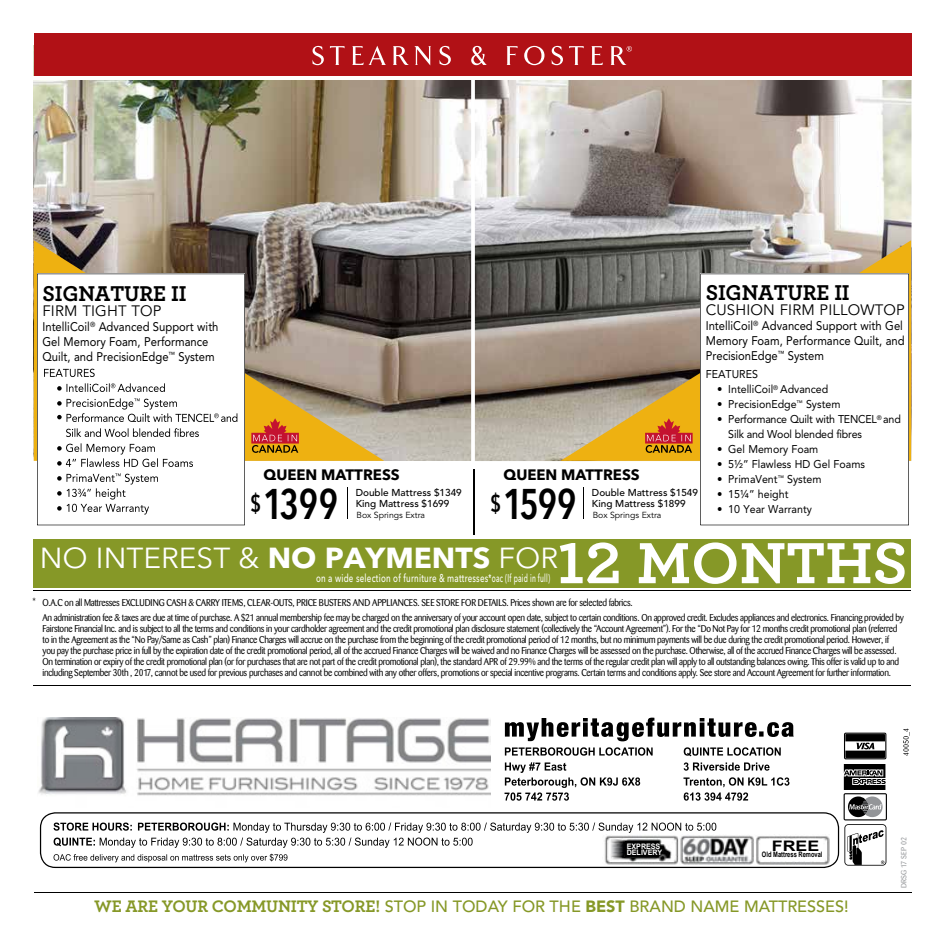
<style>
.page{position:relative;width:945px;height:945px;background:#fff}
.page>*{position:absolute;margin:0;border:0;box-sizing:border-box;transform-origin:0 0}
.t1{font:700 60.88px "Archer";color:#fff;scale:1.04 1}
.t2{font:600 condensed 42.5px "Avenir Next LT Pro";letter-spacing:-.01em;color:#000;scale:.91 1}
.t3{font:28.75px "Avenir Next LT Pro";color:#fff;scale:1.04 1}
.t4{font:700 22.5px "Archer";letter-spacing:-.01em;color:#000}
.t5{font:500 16.25px "Avenir LT Std";color:#869827}
.t6{font:15px "Avenir LT Std";letter-spacing:.01em;color:#000}
.t7{font:700 15px "Avenir Next LT Pro";color:#000}
.t8{font:700 14.5px "Arial";color:#000;scale:1.22 1}
.t9{font:12.5px/15px "Avenir LT Std";color:#000;scale:.9 1}
.t10{font:11.25px "Avenir LT Std";color:#000;scale:.95 1}
.t11{font:500 11.25px "Avenir Next LT Pro";letter-spacing:.03em;color:#fff;scale:.71 1}
.t12{font:11.25px/15px "Avenir LT Std";letter-spacing:-.02em;color:#000;scale:.95 1}
.t13{font:500 10px/11.2px "Avenir LT Std";color:#000}
.t14{font:9.75px/11px "Barmeno";letter-spacing:-.03em;color:#000;scale:.91 1}
.t15{font:8.75px "Avenir LT Std";color:#000}
.t16{font:700 7.5px "Arial";color:#000;scale:.77 1}
.t17{font:700 7.5px/6.2px "Arial";color:#fff;scale:.95 1}
.t18{font:7.5px "Barmeno";letter-spacing:.02em;color:#939598}
.s1{font-weight:700}
.s2{font-family:"Archer";font-weight:700;font-size:17.5px}
.s3{font-weight:900}
</style>
<div class="page">
<img style="left:34px;top:80px;width:437px;height:381px">
<svg style="left:471px;top:55px;width:441px;height:406px;background:#b1aaa3"></svg>
<hr style="left:347px;top:488px;width:1px;height:31px;background:#000">
<hr style="left:583px;top:488px;width:1px;height:31px;background:#000">
<hr style="left:34px;top:892px;width:877px;height:1px;background:#000">
<hr style="left:34px;top:685px;width:877px;height:1px;background:#000">
<hr style="left:34px;top:591px;width:877px;height:1px;background:#000">
<div style="left:34px;top:539px;width:877px;height:48px;background:#869827"></div>
<svg style="left:34px;top:240px;width:350px;height:221px;background:#8f7c5a"></svg>
<svg style="left:561px;top:240px;width:350px;height:221px;background:#9a8a69"></svg>
<svg style="left:251px;top:418px;width:48px;height:35px;background:#ca6923"></svg>
<svg style="left:37px;top:274px;width:208px;height:251px"></svg>
<svg style="left:66px;top:428px;width:133px;height:9px"></svg>
<svg style="left:44px;top:369px;width:51px;height:8px"></svg>
<svg style="left:57px;top:383px;width:108px;height:9px"></svg>
<svg style="left:57px;top:398px;width:180px;height:24px"></svg>
<svg style="left:57px;top:443px;width:136px;height:24px"></svg>
<svg style="left:57px;top:473px;width:101px;height:42px"></svg>
<svg style="left:700px;top:274px;width:209px;height:251px"></svg>
<svg style="left:645px;top:418px;width:48px;height:35px;background:#ca6923"></svg>
<div style="left:34px;top:33px;width:877px;height:43px;background:#b11116"></div>
<svg style="left:312px;top:46px;width:320px;height:19px;background:#c04044"></svg>
<hr style="left:33px;top:76px;width:882px;height:4px;background:#fff">
<hr style="left:473px;top:469px;width:1px;height:66px;background:#000">
<img style="left:38px;top:717px;width:452px;height:79px">
<svg style="left:844px;top:733px;width:43px;height:133px"></svg>
<svg style="left:40px;top:812px;width:799px;height:56px"></svg>
<img style="left:602px;top:834px;width:227px;height:30px">
<svg style="left:903px;top:729px;width:7px;height:27px"></svg>
<div style="left:625px;top:842px;width:34px;height:15px;background:#000"></div>
<div style="left:761px;top:839px;width:62px;height:22px;background:#fff"></div>
<svg style="left:54px;top:854px;width:233px;height:8px"></svg>
<svg style="left:54px;top:823px;width:662px;height:25px"></svg>
<svg style="left:505px;top:718px;width:289px;height:23px"></svg>
<svg style="left:683px;top:777px;width:106px;height:24px"></svg>
<svg style="left:684px;top:762px;width:86px;height:9px"></svg>
<svg style="left:684px;top:747px;width:97px;height:9px"></svg>
<svg style="left:505px;top:762px;width:135px;height:39px"></svg>
<svg style="left:505px;top:747px;width:148px;height:9px"></svg>
<h3 class="t4" style="left:43px;top:276px;width:145px">SIGNATURE II</h3>
<h3 class="t6" style="left:43px;top:302px;width:121px">FIRM TIGHT TOP</h3>
<p class="t9" style="left:43px;top:319px;width:197px">IntelliCoil<sup>®</sup> Advanced Support with<br>Gel Memory Foam, Performance<br>Quilt, and PrecisionEdge<sup>™</sup> System</p>
<h3 class="t7" style="left:264px;top:466px;width:138px">QUEEN MATTRESS</h3>
<h3 class="t7" style="left:503px;top:466px;width:138px">QUEEN MATTRESS</h3>
<p class="t13" style="left:356px;top:487px;width:108px">Double Mattress $1349<br>King Mattress $1699</p>
<p class="t13" style="left:592px;top:487px;width:108px">Double Mattress $1549<br>King Mattress $1899</p>
<h2 class="t2" style="left:250px;top:479px;width:98px"><sup>$</sup>1399</h2>
<h2 class="t2" style="left:490px;top:479px;width:97px"><sup>$</sup>1599</h2>
<p class="t15" style="left:357px;top:510px;width:70px">Box Springs Extra</p>
<p class="t15" style="left:593px;top:510px;width:70px">Box Springs Extra</p>
<h3 class="t4" style="left:706px;top:275px;width:145px">SIGNATURE II</h3>
<h3 class="t6" style="left:706px;top:301px;width:201px">CUSHION FIRM PILLOWTOP</h3>
<p class="t9" style="left:706px;top:319px;width:222px">IntelliCoil<sup>®</sup> Advanced Support with Gel<br>Memory Foam, Performance Quilt, and<br>PrecisionEdge<sup>™</sup> System</p>
<p class="t10" style="left:706px;top:368px;width:56px">FEATURES</p>
<p class="t10" style="left:717px;top:383px;width:119px">• IntelliCoil<sup>®</sup> Advanced</p>
<p class="t10" style="left:717px;top:398px;width:131px">• PrecisionEdge<sup>™</sup> System</p>
<p class="t12" style="left:728px;top:412px;width:183px;text-indent:-11px">• Performance Quilt with TENCEL<sup>®</sup> and<br>Silk and Wool blended fibres</p>
<p class="t10" style="left:717px;top:443px;width:108px">• Gel Memory Foam</p>
<p class="t10" style="left:717px;top:458px;width:157px">• 51/2” Flawless HD Gel Foams</p>
<p class="t10" style="left:717px;top:473px;width:111px">• PrimaVent<sup>™</sup> System</p>
<p class="t10" style="left:717px;top:488px;width:77px">• 151/4” height</p>
<p class="t10" style="left:717px;top:503px;width:101px">• 10 Year Warranty</p>
<h1 class="t1" style="left:557px;top:515px;width:339px">12 MONTHS</h1>
<h3 class="t3" style="left:40px;top:541px;width:500px">NO INTEREST &amp; <span class="s1">NO PAYMENTS</span> FOR</h3>
<p class="t11" style="left:316px;top:572px;width:331px">on a wide selection of furniture &amp; mattresses*oac (If paid in full)</p>
<p class="t14" style="left:43px;top:595px;width:948px;line-height:14.8px;text-indent:-10px">* O.A.C on all Mattresses EXCLUDING CASH &amp; CARRY ITEMS, CLEAR-OUTS, PRICE BUSTERS AND APPLIANCES. SEE STORE FOR DETAILS. Prices shown are for selected fabrics.<br>An administration fee &amp; taxes are due at time of purchase. A $21 annual membership fee may be charged on the anniversary of your account open date, subject to certain conditions. On approved credit. Excludes appliances and electronics. Financing provided by</p>
<p class="t14" style="left:43px;top:623px;width:943px">Fairstone Financial Inc. and is subject to all the terms and conditions in your cardholder agreement and the credit promotional plan disclosure statement (collectively the “Account Agreement”). For the “Do Not Pay for 12 months credit promotional plan (referred to in the Agreement as the “No Pay/Same as Cash” plan) Finance Charges will accrue on the purchase from the beginning of the credit promotional period of 12 months, but no minimum payments will be due during the credit promotional period. However, if you pay the purchase price in full by the expiration date of the credit promotional period, all of the accrued Finance Charges will be waived and no Finance Charges will be assessed on the purchase. Otherwise, all of the accrued Finance Charges will be assessed.<br>On termination or expiry of the credit promotional plan (or for purchases that are not part of the credit promotional plan), the standard APR of 29.99% and the terms of the regular credit plan will apply to all outstanding balances owing. This offer is valid up to and including September 30th , 2017, cannot be used for previous purchases and cannot be combined with any other offers, promotions or special incentive programs. Certain terms and conditions apply. See store and Account Agreement for further information.</p>
<h3 class="t8" style="left:772px;top:836px;width:40px">FREE</h3>
<p class="t17" style="left:627px;top:843px;width:39px">EXPRESS<br>DELIVERY</p>
<p class="t16" style="left:762px;top:850px;width:80px">Old Mattress Removal</p>
<h3 class="t5" style="left:94px;top:897px;width:756px"><span class="s2">WE ARE YOUR COMMUNITY STORE!</span> STOP IN TODAY FOR THE <span class="s3">BEST</span> BRAND NAME MATTRESSES!</h3>
<p class="t18" style="left:900px;top:888px;width:52px;rotate:-90deg">DRSG 17 SEP 02</p>
</div>
